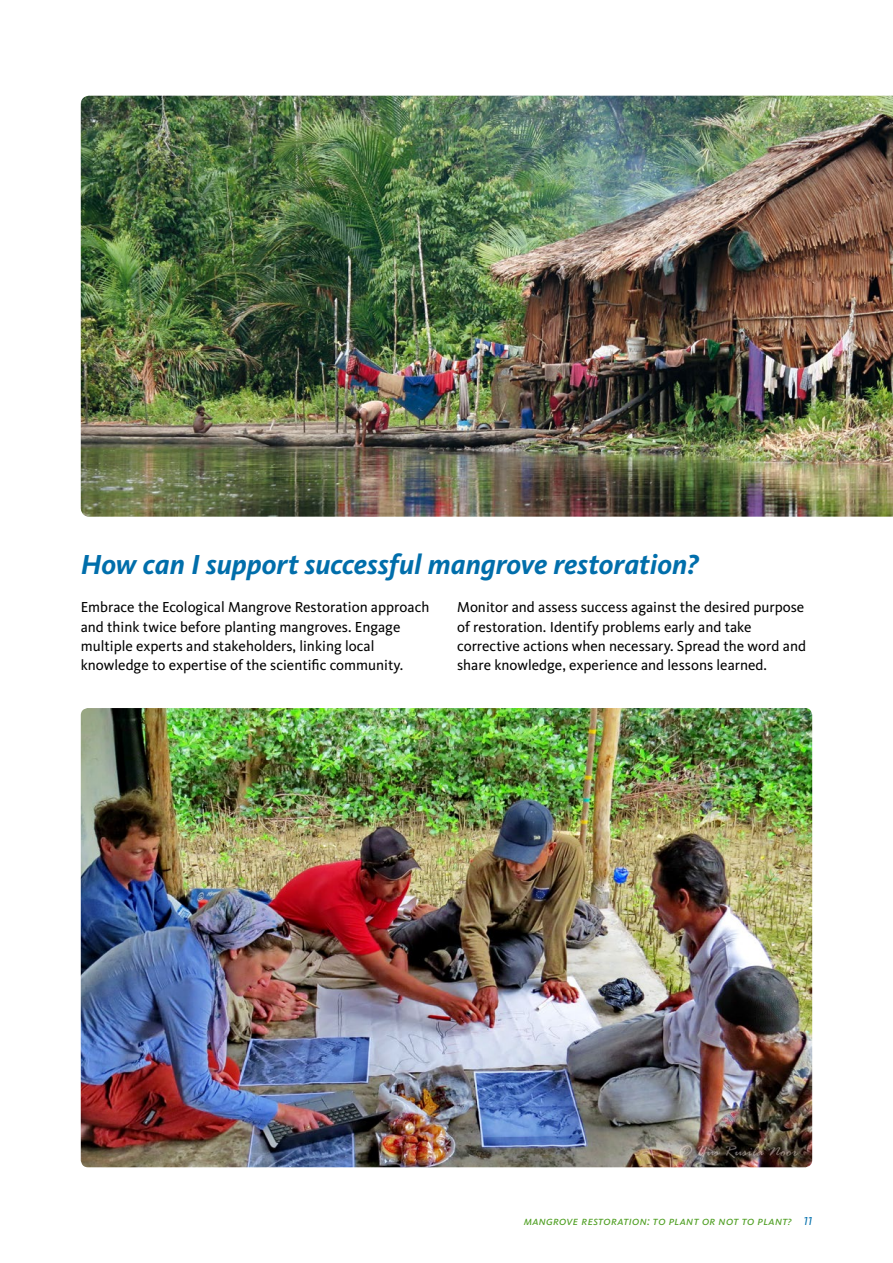
<style>
.page{position:relative;width:893px;height:1263px;background:#fff}
.page>*{position:absolute;margin:0;border:0;box-sizing:border-box;transform-origin:0 0}
.t1{font:italic 700 28.5px "Kievit";color:#006eab}
.t2{font:15px/19.2px "Kievit";color:#000}
.t3{font:12px "Kievit Book SC Italic";letter-spacing:.02em;color:#51a025}
.s1{color:#006eab}
</style>
<div class="page">
<img style="left:81px;top:708px;width:731px;height:459px">
<img style="left:81px;top:96px;width:812px;height:421px">
<h1 class="t1" style="left:81px;top:547px;width:619px">How can I support successful mangrove restoration?</h1>
<p class="t2" style="left:81px;top:597px;width:350px">Embrace the Ecological Mangrove Restoration approach and think twice before planting mangroves. Engage multiple experts and stakeholders, linking local knowledge to expertise of the scientific community.</p>
<p class="t2" style="left:457px;top:597px;width:350px">Monitor and assess success against the desired purpose of restoration. Identify problems early and take corrective actions when necessary. Spread the word and share knowledge, experience and lessons learned.</p>
<p class="t3" style="left:524px;top:1213px;width:290px">mangrove restoration: to plant or not to plant? <span class="s1">11</span></p>
</div>
